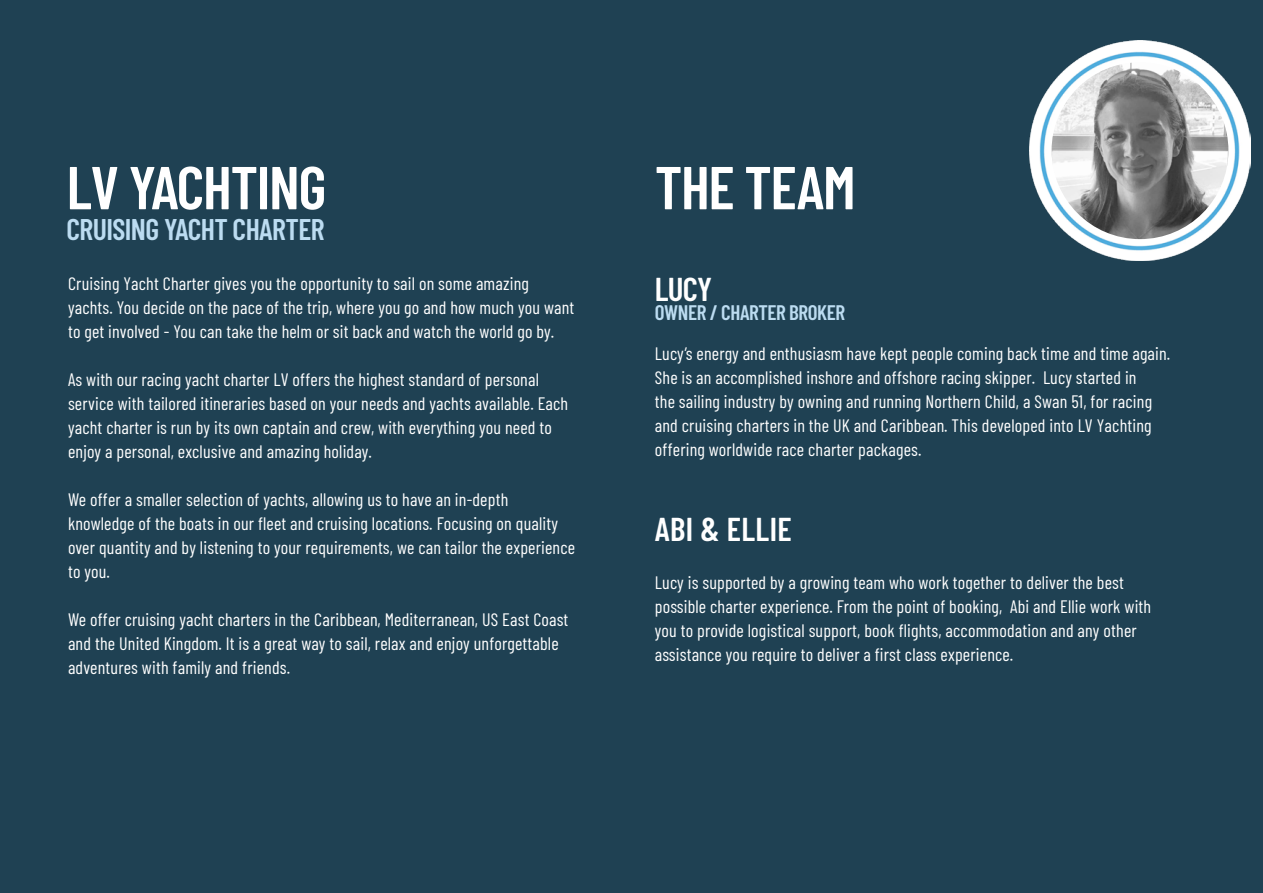
<style>
.page{position:relative;width:1263px;height:893px;background:#1f4153}
.page>*{position:absolute;margin:0;border:0;box-sizing:border-box;transform-origin:0 0}
.t1{font:600 60.45px "Barlow Condensed";letter-spacing:-.02em;color:#fff}
.t2{font:600 33px "Barlow Condensed";letter-spacing:.01em;color:#fff}
.t3{font:600 29.85px "Barlow Condensed";letter-spacing:-.02em;color:#bcdcf1}
.t4{font:600 21px "Barlow Condensed";letter-spacing:-.02em;color:#bcdcf1}
.body{font:18px/24px "Barlow Condensed";letter-spacing:.01em;color:#fff}
</style>
<div class="page">
<img style="left:1030px;top:40px;width:220px;height:221px">
<img style="left:1051px;top:62px;width:177px;height:177px;border-radius:88px">
<p class="t1" style="left:67px;top:144px;width:261px">LV YACHTING</p>
<p class="t3" style="left:67px;top:208px;width:259px">CRUISING YACHT CHARTER</p>
<p class="body" style="left:68px;top:270px;width:508px">Cruising Yacht Charter gives you the opportunity to sail on some amazing yachts. You decide on the pace of the trip, where you go and how much you want to get involved - You can take the helm or sit back and watch the world go by.</p>
<p class="body" style="left:68px;top:366px;width:502px">As with our racing yacht charter LV offers the highest standard of personal service with tailored itineraries based on your needs and yachts available. Each yacht charter is run by its own captain and crew, with everything you need to enjoy a personal, exclusive and amazing holiday.</p>
<p class="body" style="left:68px;top:486px;width:509px">We offer a smaller selection of yachts, allowing us to have an in-depth knowledge of the boats in our fleet and cruising locations. Focusing on quality over quantity and by listening to your requirements, we can tailor the experience to you.</p>
<p class="body" style="left:68px;top:606px;width:502px">We offer cruising yacht charters in the Caribbean, Mediterranean, US East Coast and the United Kingdom. It is a great way to sail, relax and enjoy unforgettable adventures with family and friends.</p>
<p class="t1" style="left:655px;top:144px;width:202px">THE TEAM</p>
<p class="t2" style="left:655px;top:266px;width:59px">LUCY</p>
<p class="t4" style="left:655px;top:297px;width:192px">OWNER / CHARTER BROKER</p>
<p class="body" style="left:655px;top:340px;width:517px">Lucy’s energy and enthusiasm have kept people coming back time and time again.<br>She is an accomplished inshore and offshore racing skipper. Lucy started in<br>the sailing industry by owning and running Northern Child, a Swan 51, for racing and cruising charters in the UK and Caribbean. This developed into LV Yachting offering worldwide race charter packages.</p>
<p class="t2" style="left:655px;top:505px;width:138px">ABI &amp; ELLIE</p>
<p class="body" style="left:655px;top:569px;width:498px">Lucy is supported by a growing team who work together to deliver the best possible charter experience. From the point of booking, Abi and Ellie work with you to provide logistical support, book flights, accommodation and any other assistance you require to deliver a first class experience.</p>
</div>
